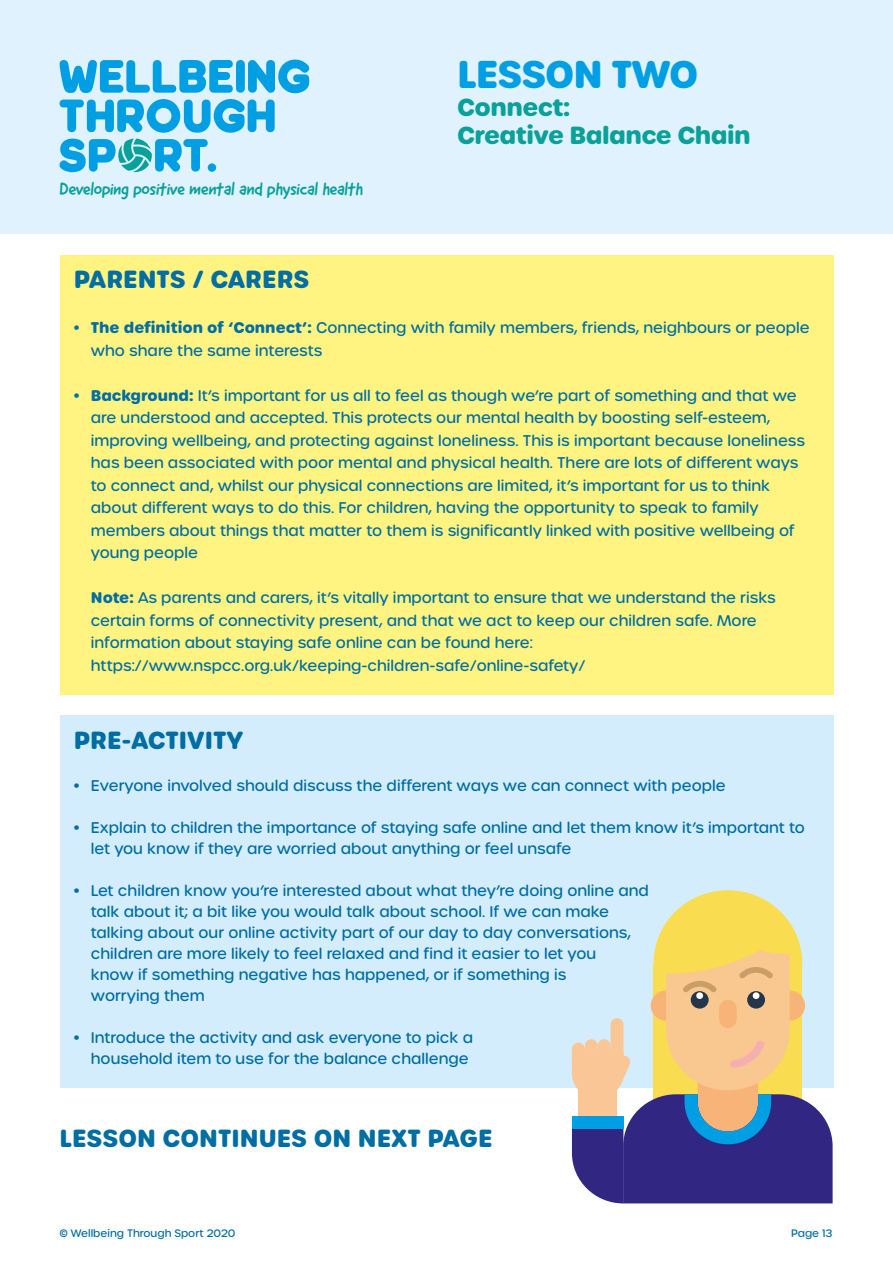
<style>
.page{position:relative;width:893px;height:1263px;background:#fff}
.page>*{position:absolute;margin:0;border:0;box-sizing:border-box;transform-origin:0 0}
.t1{font:700 37.5px "Urbane Rounded";letter-spacing:-.025em;color:#009fe3}
.t2{font:700 24px "Urbane Rounded";color:#006ea3}
.t3{font:700 24px/28.2px "Urbane Rounded";letter-spacing:-.025em;color:#0aa19a}
.t4{font:18px "Good Dog New";letter-spacing:-.025em;color:#0aa19a}
.t5{font:500 15px/22.5px "Urbane Rounded";color:#006ea3}
.t6{font:500 10.5px "Urbane Rounded";color:#006ea3}
.s1{font-weight:700}
</style>
<div class="page">
<div style="left:0;top:0;width:893px;height:234px;background:#dff2fd"></div>
<svg style="left:59px;top:59px;width:251px;height:113px"></svg>
<div style="left:60px;top:255px;width:773px;height:439px;background:#fff482"></div>
<div style="left:60px;top:716px;width:773px;height:372px;background:#d4edfc"></div>
<div style="left:654px;top:890px;width:148px;height:146px;background:#f9dc4f;border-radius:50%"></div>
<svg style="left:572px;top:931px;width:261px;height:272px"></svg>
<div style="left:572px;top:1116px;width:51px;height:12px;background:#009fe3"></div>
<p class="t4" style="left:60px;top:177px;width:305px">Developing positive mental and physical health</p>
<h1 class="t1" style="left:457px;top:48px;width:243px">LESSON TWO</h1>
<h2 class="t3" style="left:457px;top:93px;width:295px">Connect:<br>Creative Balance Chain</h2>
<h2 class="t2" style="left:74px;top:263px;width:237px">PARENTS / CARERS</h2>
<p class="t5" style="left:91px;top:317px;width:720px;text-indent:-17px">• <span class="s1">The definition of ‘Connect’:</span> Connecting with family members, friends, neighbours or people who share the same interests</p>
<p class="t5" style="left:91px;top:384px;width:716px;text-indent:-17px">• <span class="s1">Background:</span> It’s important for us all to feel as though we’re part of something and that we are understood and accepted. This protects our mental health by boosting self-esteem, improving wellbeing, and protecting against loneliness. This is important because loneliness has been associated with poor mental and physical health. There are lots of different ways to connect and, whilst our physical connections are limited, it’s important for us to think about different ways to do this. For children, having the opportunity to speak to family members about things that matter to them is significantly linked with positive wellbeing of young people</p>
<p class="t5" style="left:91px;top:587px;width:686px"><span class="s1">Note:</span> As parents and carers, it’s vitally important to ensure that we understand the risks certain forms of connectivity present, and that we act to keep our children safe. More information about staying safe online can be found here: https://www.nspcc.org.uk/keeping-children-safe/online-safety/</p>
<h2 class="t2" style="left:74px;top:723px;width:171px">PRE-ACTIVITY</h2>
<p class="t5" style="left:74px;top:774px;width:653px">• Everyone involved should discuss the different ways we can connect with people</p>
<p class="t5" style="left:91px;top:817px;width:715px;line-height:21px;text-indent:-17px">• Explain to children the importance of staying safe online and let them know it’s important to let you know if they are worried about anything or feel unsafe</p>
<p class="t5" style="left:91px;top:880px;width:560px;line-height:21px;text-indent:-17px">• Let children know you’re interested about what they’re doing online and talk about it; a bit like you would talk about school. If we can make talking about our online activity part of our day to day conversations, children are more likely to feel relaxed and find it easier to let you<br>know if something negative has happened, or if something is<br>worrying them</p>
<p class="t5" style="left:74px;top:1027px;width:401px;line-height:21px;text-align:right">• Introduce the activity and ask everyone to pick a household item to use for the balance challenge</p>
<h2 class="t2" style="left:60px;top:1122px;width:435px">LESSON CONTINUES ON NEXT PAGE</h2>
<p class="t6" style="left:60px;top:1226px;width:178px">© Wellbeing Through Sport 2020</p>
<p class="t6" style="left:791px;top:1226px;width:43px">Page 13</p>
</div>
